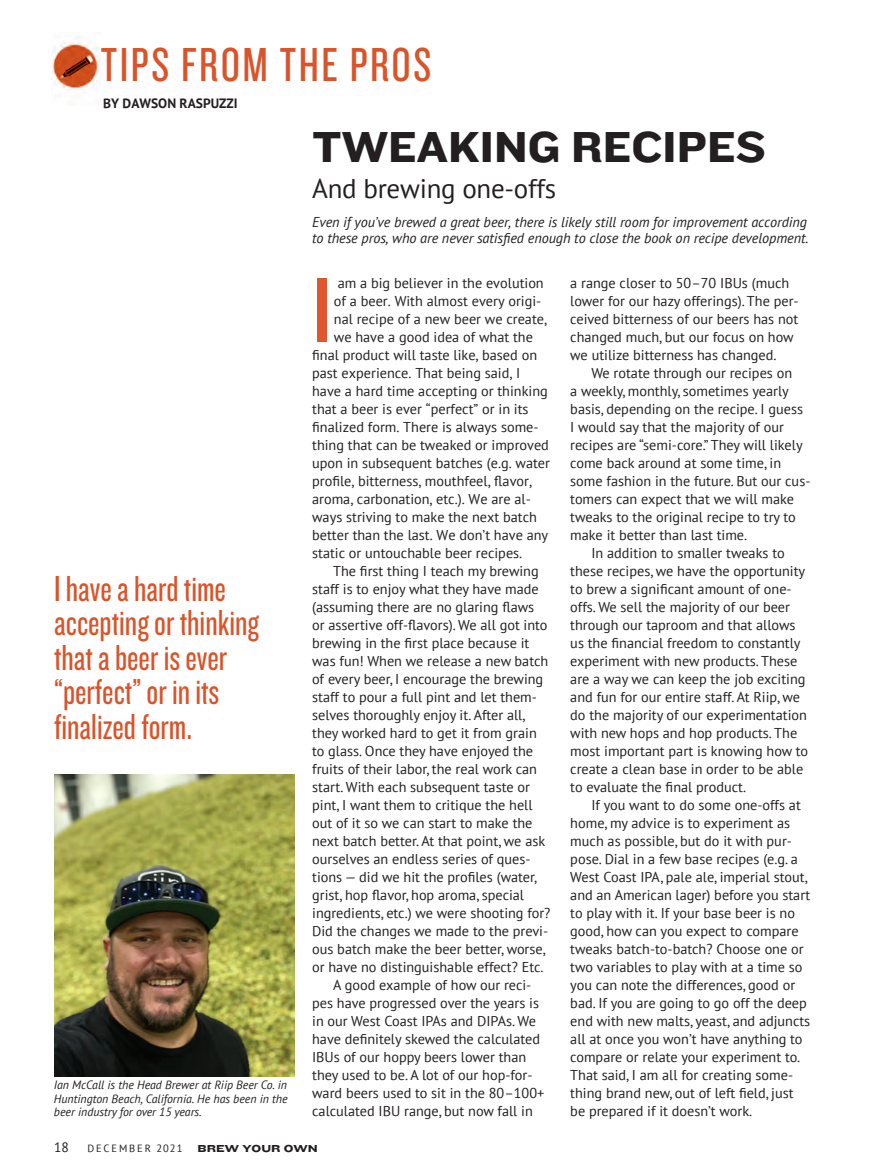
<style>
.page{position:relative;width:878px;height:1175px;background:#fff}
.page>*{position:absolute;margin:0;border:0;box-sizing:border-box;transform-origin:0 0}
.t1{font:96px "Knockout 28 Junior Feathrwt";color:#e0562e;scale:1.12 1}
.t2{font:49.5px "Knockout 28 Junior Feathrwt";letter-spacing:.05em;color:#da542a}
.t3{font:45px "Knockout 52 Cruiserweight";color:#231f20}
.t4{font:37.5px/34.5px "Knockout 28 Junior Feathrwt";color:#da542a}
.t5{font:27px "PT Sans";letter-spacing:-.01em;color:#231f20}
.t6{font:14.25px/18px "PT Sans";color:#231f20}
.t7{font:italic 14.25px/16.5px "PT Sans";letter-spacing:-.005em;color:#231f20}
.t8{font:700 13.5px "PT Sans";color:#231f20}
.t9{font:13.5px "PT Sans";color:#231f20}
.t10{font:italic 12px/13.5px "PT Sans";color:#231f20;text-align:justify}
.t11{font:10.5px "PT Sans";letter-spacing:.18em;color:#231f20}
.t12{font:10.5px "Knockout 54 Sumo";color:#231f20}
</style>
<div class="page">
<img style="left:51px;top:36px;width:50px;height:61px">
<img style="left:54px;top:774px;width:240px;height:302px">
<h2 class="t2" style="left:101px;top:34px;width:332px">TIPS FROM THE PROS</h2>
<p class="t8" style="left:103px;top:94px;width:136px">BY DAWSON RASPUZZI</p>
<h3 class="t4" style="left:54px;top:569px;width:207px">I have a hard time accepting or thinking that a beer is ever “perfect” or in its finalized form.</h3>
<p class="t10" style="left:54px;top:1078px;width:235px">Ian McCall is the Head Brewer at Riip Beer Co. in Huntington Beach, California. He has been in the beer industry for over 15 years.</p>
<h3 class="t3" style="left:312px;top:116px;width:455px">TWEAKING RECIPES</h3>
<h3 class="t5" style="left:312px;top:171px;width:245px">And brewing one-offs</h3>
<p class="t7" style="left:312px;top:213px;width:498px">Even if you’ve brewed a great beer, there is likely still room for improvement according to these pros, who are never satisfied enough to close the book on recipe development.</p>
<p class="t6" style="left:338px;top:274px;width:207px">am a big believer in the evolution</p>
<p class="t6" style="left:334px;top:292px;width:209px">of a beer. With almost every origi-</p>
<p class="t6" style="left:334px;top:310px;width:214px">nal recipe of a new beer we create,</p>
<p class="t6" style="left:334px;top:328px;width:200px">we have a good idea of what the</p>
<p class="t6" style="left:312px;top:346px;width:226px">final product will taste like, based on</p>
<p class="t6" style="left:312px;top:364px;width:209px">past experience. That being said, I</p>
<p class="t6" style="left:312px;top:382px;width:237px">have a hard time accepting or thinking</p>
<p class="t6" style="left:312px;top:400px;width:218px">that a beer is ever “perfect” or in its</p>
<p class="t6" style="left:312px;top:418px;width:228px">finalized form. There is always some-</p>
<p class="t6" style="left:312px;top:436px;width:238px">thing that can be tweaked or improved</p>
<p class="t6" style="left:312px;top:454px;width:239px">upon in subsequent batches (e.g. water</p>
<p class="t6" style="left:312px;top:472px;width:221px">profile, bitterness, mouthfeel, flavor,</p>
<p class="t6" style="left:312px;top:490px;width:220px">aroma, carbonation, etc.). We are al-</p>
<p class="t6" style="left:312px;top:508px;width:226px">ways striving to make the next batch</p>
<p class="t6" style="left:312px;top:526px;width:237px">better than the last. We don’t have any</p>
<p class="t6" style="left:312px;top:544px;width:212px">static or untouchable beer recipes.</p>
<p class="t6" style="left:333px;top:562px;width:207px">The first thing I teach my brewing</p>
<p class="t6" style="left:312px;top:580px;width:228px">staff is to enjoy what they have made</p>
<p class="t6" style="left:312px;top:598px;width:223px">(assuming there are no glaring flaws</p>
<p class="t6" style="left:312px;top:616px;width:237px">or assertive off-flavors). We all got into</p>
<p class="t6" style="left:312px;top:634px;width:219px">brewing in the first place because it</p>
<p class="t6" style="left:312px;top:652px;width:237px">was fun! When we release a new batch</p>
<p class="t6" style="left:312px;top:670px;width:232px">of every beer, I encourage the brewing</p>
<p class="t6" style="left:312px;top:688px;width:226px">staff to pour a full pint and let them-</p>
<p class="t6" style="left:312px;top:706px;width:214px">selves thoroughly enjoy it. After all,</p>
<p class="t6" style="left:312px;top:724px;width:226px">they worked hard to get it from grain</p>
<p class="t6" style="left:312px;top:742px;width:222px">to glass. Once they have enjoyed the</p>
<p class="t6" style="left:312px;top:760px;width:226px">fruits of their labor, the real work can</p>
<p class="t6" style="left:312px;top:778px;width:219px">start. With each subsequent taste or</p>
<p class="t6" style="left:312px;top:796px;width:222px">pint, I want them to critique the hell</p>
<p class="t6" style="left:312px;top:814px;width:222px">out of it so we can start to make the</p>
<p class="t6" style="left:312px;top:832px;width:234px">next batch better. At that point, we ask</p>
<p class="t6" style="left:312px;top:850px;width:220px">ourselves an endless series of ques-</p>
<p class="t6" style="left:312px;top:868px;width:226px">tions — did we hit the profiles (water,</p>
<p class="t6" style="left:312px;top:886px;width:213px">grist, hop flavor, hop aroma, special</p>
<p class="t6" style="left:312px;top:904px;width:240px">ingredients, etc.) we were shooting for?</p>
<p class="t6" style="left:312px;top:922px;width:237px">Did the changes we made to the previ-</p>
<p class="t6" style="left:312px;top:940px;width:235px">ous batch make the beer better, worse,</p>
<p class="t6" style="left:312px;top:958px;width:233px">or have no distinguishable effect? Etc.</p>
<p class="t6" style="left:333px;top:976px;width:200px">A good example of how our reci-</p>
<p class="t6" style="left:312px;top:994px;width:228px">pes have progressed over the years is</p>
<p class="t6" style="left:312px;top:1012px;width:225px">in our West Coast IPAs and DIPAs. We</p>
<p class="t6" style="left:312px;top:1030px;width:229px">have definitely skewed the calculated</p>
<p class="t6" style="left:312px;top:1048px;width:215px">IBUs of our hoppy beers lower than</p>
<p class="t6" style="left:312px;top:1066px;width:222px">they used to be. A lot of our hop-for-</p>
<p class="t6" style="left:312px;top:1084px;width:234px">ward beers used to sit in the 80–100+</p>
<p class="t6" style="left:312px;top:1102px;width:222px">calculated IBU range, but now fall in</p>
<h1 class="t1" style="left:312px;top:251px;width:18px">I</h1>
<p class="t6" style="left:570px;top:274px;width:230px">a range closer to 50–70 IBUs (much lower for our hazy offerings). The per&shy;ceived bitterness of our beers has not changed much, but our focus on how we utilize bitterness has changed.</p>
<p class="t6" style="left:591px;top:364px;width:202px">We rotate through our recipes on</p>
<p class="t6" style="left:570px;top:382px;width:220px">a weekly, monthly, sometimes yearly</p>
<p class="t6" style="left:570px;top:400px;width:234px">basis, depending on the recipe. I guess</p>
<p class="t6" style="left:570px;top:418px;width:215px">I would say that the majority of our</p>
<p class="t6" style="left:570px;top:436px;width:234px">recipes are “semi-core.” They will likely</p>
<p class="t6" style="left:570px;top:454px;width:212px">come back around at some time, in</p>
<p class="t6" style="left:570px;top:472px;width:242px">some fashion in the future. But our cus-</p>
<p class="t6" style="left:570px;top:490px;width:225px">tomers can expect that we will make</p>
<p class="t6" style="left:570px;top:508px;width:227px">tweaks to the original recipe to try to</p>
<p class="t6" style="left:570px;top:526px;width:178px">make it better than last time.</p>
<p class="t6" style="left:591px;top:544px;width:195px">In addition to smaller tweaks to</p>
<p class="t6" style="left:570px;top:562px;width:236px">these recipes, we have the opportunity</p>
<p class="t6" style="left:570px;top:580px;width:223px">to brew a significant amount of one-</p>
<p class="t6" style="left:570px;top:598px;width:221px">offs. We sell the majority of our beer</p>
<p class="t6" style="left:570px;top:616px;width:227px">through our taproom and that allows</p>
<p class="t6" style="left:570px;top:634px;width:232px">us the financial freedom to constantly</p>
<p class="t6" style="left:570px;top:652px;width:228px">experiment with new products. These</p>
<p class="t6" style="left:570px;top:670px;width:237px">are a way we can keep the job exciting</p>
<p class="t6" style="left:570px;top:688px;width:231px">and fun for our entire staff. At Riip, we</p>
<p class="t6" style="left:570px;top:706px;width:238px">do the majority of our experimentation</p>
<p class="t6" style="left:570px;top:724px;width:228px">with new hops and hop products. The</p>
<p class="t6" style="left:570px;top:742px;width:239px">most important part is knowing how to</p>
<p class="t6" style="left:570px;top:760px;width:234px">create a clean base in order to be able</p>
<p class="t6" style="left:570px;top:778px;width:177px">to evaluate the final product.</p>
<p class="t6" style="left:591px;top:795px;width:211px">If you want to do some one-offs at</p>
<p class="t6" style="left:570px;top:813px;width:221px">home, my advice is to experiment as</p>
<p class="t6" style="left:570px;top:831px;width:223px">much as possible, but do it with pur-</p>
<p class="t6" style="left:570px;top:849px;width:229px">pose. Dial in a few base recipes (e.g. a</p>
<p class="t6" style="left:570px;top:867px;width:239px">West Coast IPA, pale ale, imperial stout,</p>
<p class="t6" style="left:570px;top:885px;width:242px">and an American lager) before you start</p>
<p class="t6" style="left:570px;top:903px;width:226px">to play with it. If your base beer is no</p>
<p class="t6" style="left:570px;top:921px;width:230px">good, how can you expect to compare</p>
<p class="t6" style="left:570px;top:939px;width:235px">tweaks batch-to-batch? Choose one or</p>
<p class="t6" style="left:570px;top:957px;width:234px">two variables to play with at a time so</p>
<p class="t6" style="left:570px;top:975px;width:226px">you can note the differences, good or</p>
<p class="t6" style="left:570px;top:993px;width:238px">bad. If you are going to go off the deep</p>
<p class="t6" style="left:570px;top:1011px;width:241px">end with new malts, yeast, and adjuncts</p>
<p class="t6" style="left:570px;top:1029px;width:234px">all at once you won’t have anything to</p>
<p class="t6" style="left:570px;top:1047px;width:231px">compare or relate your experiment to.</p>
<p class="t6" style="left:570px;top:1065px;width:224px">That said, I am all for creating some-</p>
<p class="t6" style="left:570px;top:1083px;width:225px">thing brand new, out of left field, just</p>
<p class="t6" style="left:570px;top:1101px;width:183px">be prepared if it doesn’t work.</p>
<p class="t9" style="left:54px;top:1138px;width:16px">18</p>
<p class="t11" style="left:87px;top:1141px;width:97px">DECEMBER 2021</p>
<p class="t12" style="left:197px;top:1140px;width:122px">BREW YOUR OWN</p>
</div>
